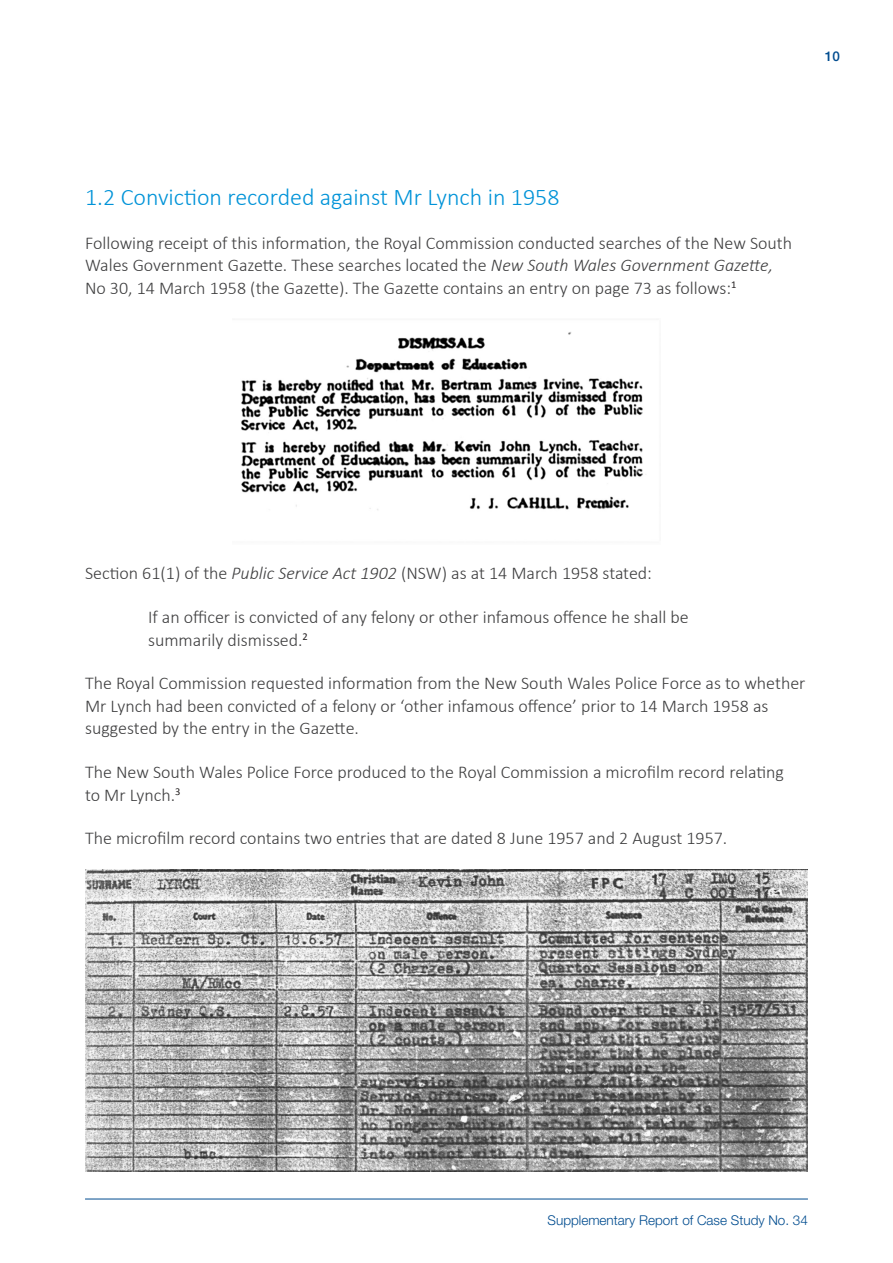
<style>
.page{position:relative;width:893px;height:1263px;background:#fff}
.page>*{position:absolute;margin:0;border:0;box-sizing:border-box;transform-origin:0 0}
.HEADING_3{font:300 24px "Calibri";color:#0093d8}
.BODY_COPY{font:300 18px/22.5px "Calibri";color:#3e3e3f}
.INDENTED_TEXT{font:300 18px/22.5px "Calibri";color:#3e3e3f}
.t1{font:300 13.5px "Helvetica Neue LT Pro";color:#014c8f}
.t2{font:500 13.5px "Helvetica Neue LT Pro";color:#014c8f}
.s1{font-style:italic}
</style>
<div class="page">
<hr style="left:85px;top:1199px;width:723px;height:1px;background:#014c8f">
<img style="left:241px;top:332px;width:402px;height:178px">
<img style="left:85px;top:869px;width:723px;height:303px">
<p class="t2" style="left:825px;top:48px;width:17px">10</p>
<p class="HEADING_3" style="left:85px;top:182px;width:476px">1.2 Conviction recorded against Mr Lynch in 1958</p>
<p class="BODY_COPY" style="left:85px;top:231px;width:709px">Following receipt of this information, the Royal Commission conducted searches of the New South<br>Wales Government Gazette. These searches located the <span class="s1">New South Wales Government Gazette,<br></span>No 30, 14 March 1958 (the Gazette). The Gazette contains an entry on page 73 as follows:<sup>1</sup></p>
<p class="INDENTED_TEXT" style="left:85px;top:561px;width:568px">Section 61(1) of the <span class="s1">Public Service Act 1902</span> (NSW) as at 14 March 1958 stated:</p>
<p class="INDENTED_TEXT" style="left:148px;top:605px;width:542px">If an officer is convicted of any felony or other infamous offence he shall be summarily dismissed.<sup>2</sup></p>
<p class="BODY_COPY" style="left:85px;top:671px;width:722px">The Royal Commission requested information from the New South Wales Police Force as to whether<br>Mr Lynch had been convicted of a felony or ‘other infamous offence’ prior to 14 March 1958 as suggested by the entry in the Gazette.</p>
<p class="BODY_COPY" style="left:85px;top:760px;width:700px">The New South Wales Police Force produced to the Royal Commission a microfilm record relating to Mr Lynch.<sup>3</sup></p>
<p class="BODY_COPY" style="left:85px;top:826px;width:644px">The microfilm record contains two entries that are dated 8 June 1957 and 2 August 1957.</p>
<p class="t1" style="left:548px;top:1211px;width:262px">Supplementary Report of Case Study No. 34</p>
</div>
